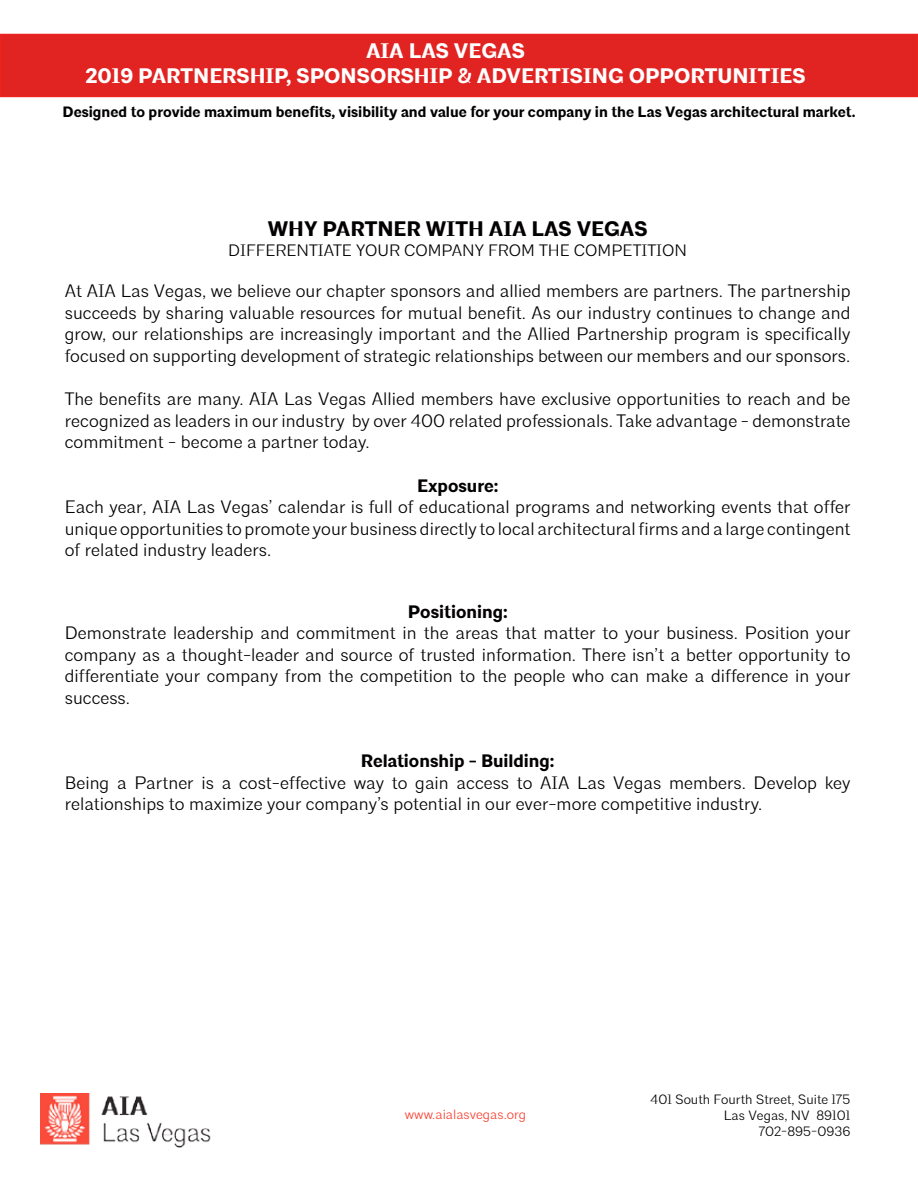
<style>
.page{position:relative;width:918px;height:1188px;background:#fff}
.page>*{position:absolute;margin:0;border:0;box-sizing:border-box;transform-origin:0 0}
.t1{font:700 21px/25.2px "Architype";color:#fff;text-align:center}
.t2{font:700 21px "Architype";color:#030000}
.t3{font:300 18px/21.6px "Architype";color:#030000;text-align:justify}
.t4{font:700 18px "Architype";color:#030000}
.t5{font:300 16.5px "Architype";color:#030000}
.t6{font:700 15px "Architype";color:#030000}
.t7{font:300 13.5px/16.2px "Architype";color:#030000;text-align:right}
.t8{font:300 13.5px "Architype";color:#fa4132}
</style>
<div class="page">
<div style="left:0;top:34px;width:918px;height:63px;background:#e12321;border:2px solid #ec231f"></div>
<img style="left:41px;top:1094px;width:170px;height:53px">
<p class="t1" style="left:85px;top:38px;width:722px">AIA LAS VEGAS<br>2019 PARTNERSHIP, SPONSORSHIP &amp; ADVERTISING OPPORTUNITIES</p>
<p class="t6" style="left:62px;top:103px;width:795px">Designed to provide maximum benefits, visibility and value for your company in the Las Vegas architectural market.</p>
<p class="t2" style="left:268px;top:216px;width:381px">WHY PARTNER WITH AIA LAS VEGAS</p>
<p class="t5" style="left:228px;top:240px;width:460px">DIFFERENTIATE YOUR COMPANY FROM THE COMPETITION</p>
<p class="t3" style="left:65px;top:281px;width:787px">At AIA Las Vegas, we believe our chapter sponsors and allied members are partners. The partnership succeeds by sharing valuable resources for mutual benefit. As our industry continues to change and grow, our relationships are increasingly important and the Allied Partnership program is specifically focused on supporting development of strategic relationships between our members and our sponsors.</p>
<p class="t3" style="left:65px;top:389px;width:787px">The benefits are many. AIA Las Vegas Allied members have exclusive opportunities to reach and be recognized as leaders in our industry by over 400 related professionals. Take advantage - demonstrate commitment - become a partner today.</p>
<p class="t4" style="left:417px;top:474px;width:83px">Exposure:</p>
<p class="t3" style="left:65px;top:497px;width:787px">Each year, AIA Las Vegas’ calendar is full of educational programs and networking events that offer unique opportunities to promote your business directly to local architectural firms and a large contingent of related industry leaders.</p>
<p class="t4" style="left:408px;top:600px;width:101px">Positioning:</p>
<p class="t3" style="left:65px;top:623px;width:787px">Demonstrate leadership and commitment in the areas that matter to your business. Position your company as a thought-leader and source of trusted information. There isn’t a better opportunity to differentiate your company from the competition to the people who can make a difference in your success.</p>
<p class="t4" style="left:361px;top:750px;width:195px">Relationship - Building:</p>
<p class="t3" style="left:65px;top:772px;width:787px">Being a Partner is a cost-effective way to gain access to AIA Las Vegas members. Develop key relationships to maximize your company’s potential in our ever-more competitive industry.</p>
<p class="t8" style="left:405px;top:1106px;width:123px">www.aialasvegas.org</p>
<p class="t7" style="left:650px;top:1091px;width:202px">401 South Fourth Street, Suite 175<br>Las Vegas, NV 89101<br>702-895-0936</p>
</div>
